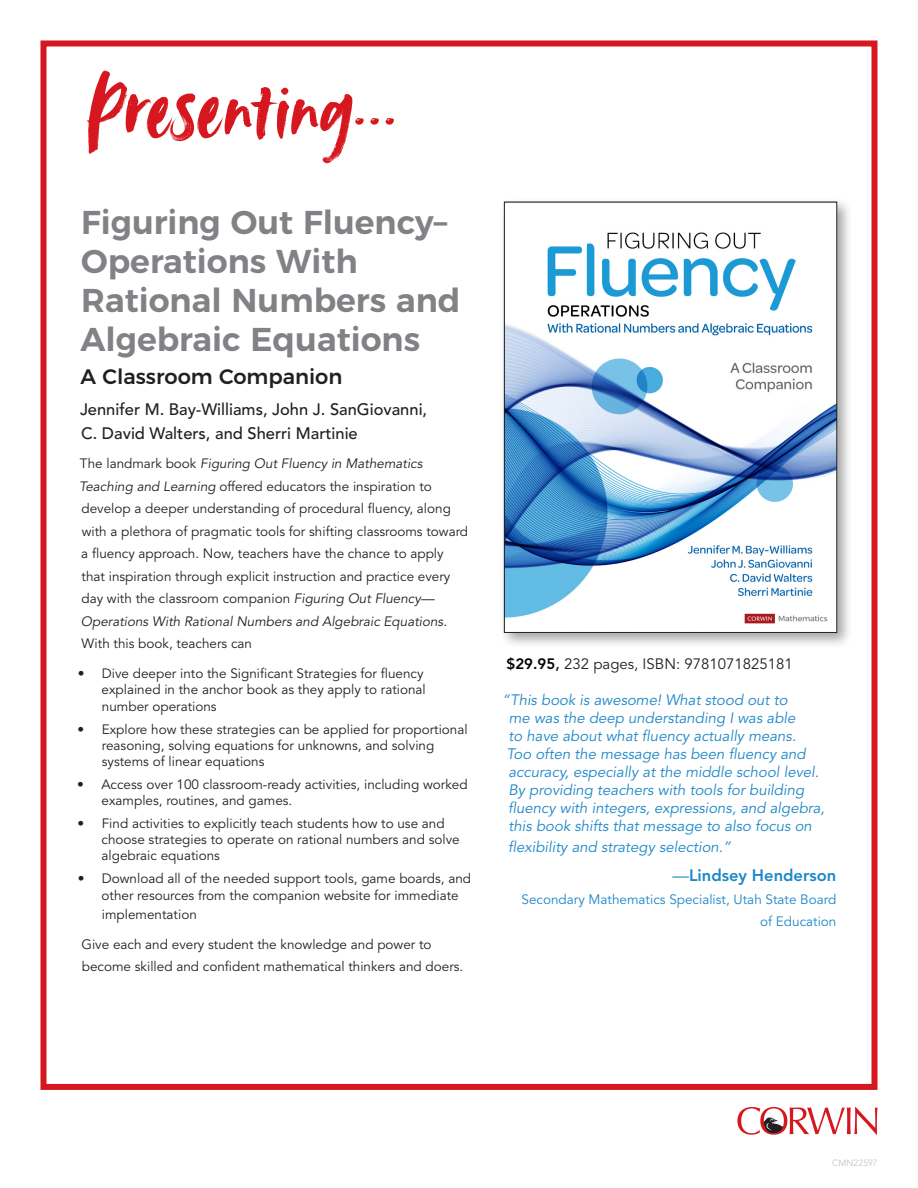
<style>
.page{position:relative;width:918px;height:1188px;background:#fff}
.page>*{position:absolute;margin:0;border:0;box-sizing:border-box;transform-origin:0 0}
.t1{font:90.6px "Avallon Alt";letter-spacing:.005em;color:#d7171f}
.Book_Title{font:600 33px/39px "Montserrat";color:#808285}
.Subtitle{font:500 21px "Montserrat";color:#231f20}
.Authors{font:500 16.5px/24px "Avenir LT Std";color:#231f20}
.Reviewer{font:800 16.5px "Avenir LT Std";color:#1d87c7}
.Quote_Text{font:italic 15px/18px "Avenir LT Std";color:#1d87c7}
.Price_Line{font:15px "Avenir LT Std";color:#231f20}
.Body_Text{font:13.5px/22.5px "Avenir LT Std";color:#231f20}
.Reviewer-2{font:13.5px/22.5px "Avenir LT Std";color:#1d87c7;text-align:right}
.t2{font:300 9px "Avenir LT Std";letter-spacing:.01em;color:#bcbdc0}
.s1{font-style:italic}
.s2{font-weight:800;color:#040503}
.s3{font-weight:800}
.s4{font-weight:400}
</style>
<div class="page">
<div style="left:40px;top:40px;width:838px;height:1050px;border:6px solid #d7171f"></div>
<div style="left:499px;top:197px;width:354px;height:451px;background:#231f20;opacity:.4"></div>
<img style="left:506px;top:204px;width:329px;height:427px">
<div style="left:504px;top:202px;width:333px;height:431px;border:1px solid #231f20"></div>
<svg style="left:737px;top:1107px;width:141px;height:28px"></svg>
<p class="t1" style="left:87px;top:47px;width:314px">Presenting...</p>
<p class="Book_Title" style="left:80px;top:200px;width:382px">Figuring Out Fluency–<br>Operations With<br>Rational Numbers and<br>Algebraic Equations</p>
<p class="Subtitle" style="left:80px;top:360px;width:263px">A Classroom Companion</p>
<p class="Authors" style="left:80px;top:398px;width:349px">Jennifer M. Bay-Williams, John J. SanGiovanni,<br>C. David Walters, and Sherri Martinie</p>
<p class="Body_Text" style="left:79px;top:453px;width:390px">The landmark book <span class="s1">Figuring Out Fluency in Mathematics Teaching and Learning</span> offered educators the inspiration to develop a deeper understanding of procedural fluency, along with a plethora of pragmatic tools for shifting classrooms toward a fluency approach. Now, teachers have the chance to apply that inspiration through explicit instruction and practice every day with the classroom companion <span class="s1">Figuring Out Fluency— Operations With Rational Numbers and Algebraic Equations</span>.<br>With this book, teachers can</p>
<p class="Body_Text" style="left:102px;top:666px;width:326px;line-height:16.2px;text-indent:-24px">• Dive deeper into the Significant Strategies for fluency explained in the anchor book as they apply to rational number operations</p>
<p class="Body_Text" style="left:102px;top:721px;width:367px;line-height:16.2px;text-indent:-24px">• Explore how these strategies can be applied for proportional reasoning, solving equations for unknowns, and solving systems of linear equations</p>
<p class="Body_Text" style="left:102px;top:777px;width:368px;line-height:16.2px;text-indent:-24px">• Access over 100 classroom-ready activities, including worked examples, routines, and games.</p>
<p class="Body_Text" style="left:102px;top:816px;width:360px;line-height:16.2px;text-indent:-24px">• Find activities to explicitly teach students how to use and choose strategies to operate on rational numbers and solve algebraic equations</p>
<p class="Body_Text" style="left:102px;top:871px;width:371px;line-height:16.2px;text-indent:-24px">• Download all of the needed support tools, game boards, and other resources from the companion website for immediate</p>
<p class="Body_Text" style="left:102px;top:904px;width:96px">implementation</p>
<p class="Body_Text" style="left:82px;top:933px;width:383px">Give each and every student the knowledge and power to become skilled and confident mathematical thinkers and doers.</p>
<p class="Price_Line" style="left:507px;top:655px;width:288px"><span class="s2">$29.95</span><span class="s3">,</span> 232 pages, ISBN: 9781071825181</p>
<p class="Quote_Text" style="left:502px;top:691px;width:324px">“This book is awesome! What stood out to<br>me was the deep understanding I was able<br>to have about what fluency actually means.<br>Too often the message has been fluency and accuracy, especially at the middle school level.<br>By providing teachers with tools for building fluency with integers, expressions, and algebra, this book shifts that message to also focus on</p>
<p class="Quote_Text" style="left:508px;top:838px;width:224px">flexibility and strategy selection.”</p>
<p class="Reviewer" style="left:673px;top:866px;width:165px"><span class="s4">—</span>Lindsey Henderson</p>
<p class="Reviewer-2" style="left:522px;top:888px;width:316px">Secondary Mathematics Specialist, Utah State Board of Education</p>
<p class="t2" style="left:832px;top:1157px;width:47px">CMN22597</p>
</div>
